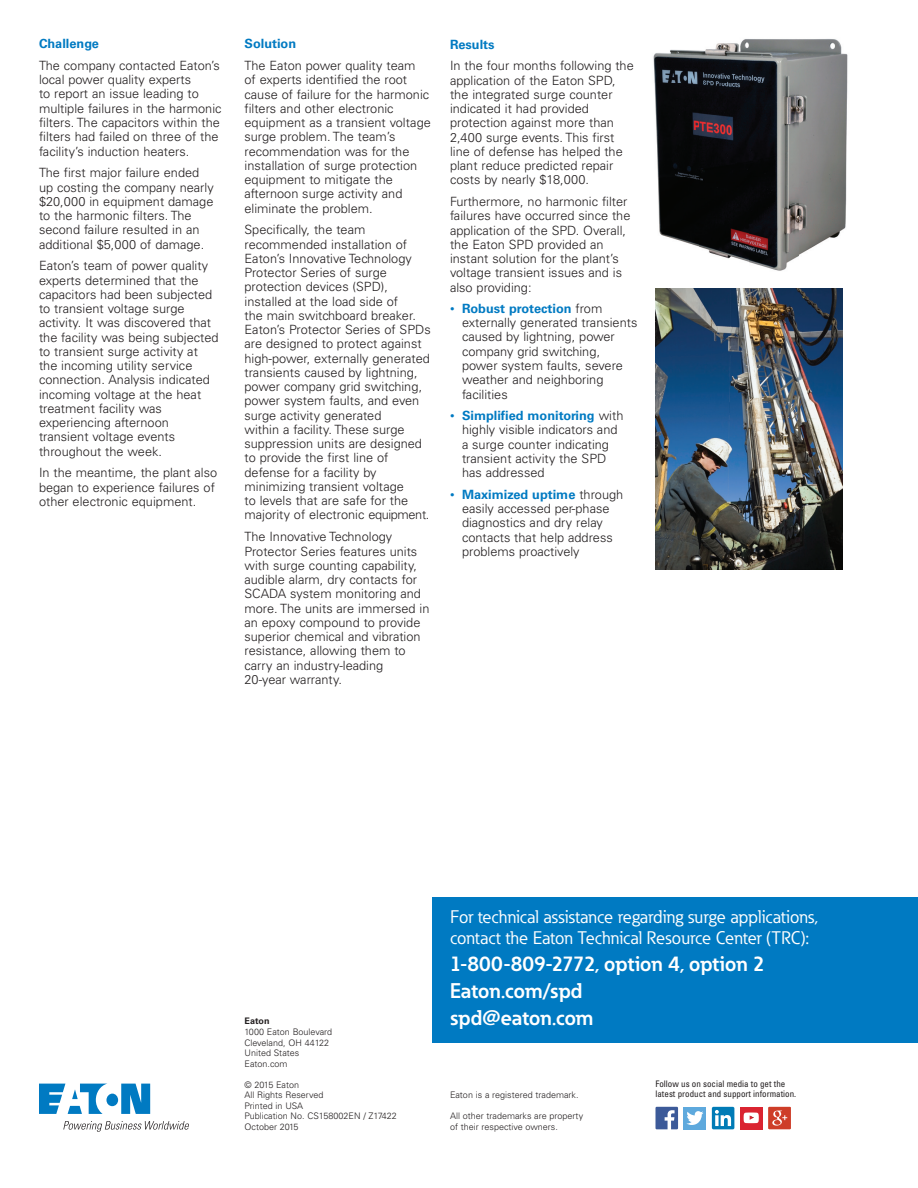
<style>
.page{position:relative;width:918px;height:1188px;background:#fff}
.page>*{position:absolute;margin:0;border:0;box-sizing:border-box;transform-origin:0 0}
.t1{font:700 21px/27px "Eaton";letter-spacing:-.01em;color:#fff}
.t2{font:18px/20.2px "Eaton";color:#fff}
.t3{font:300 12.75px/14.2px "Univers LT Std";color:#231f20}
.t4{font:700 12.75px "Univers LT Std";color:#007ac2}
.t5{font:300 9px/10.5px "Univers LT Std";color:#231f20}
.t6{font:condensed 9px/10.5px "Univers LT Std";color:#231f20}
.t7{font:700 9px "Univers LT Std";color:#231f20}
.s1{font-size:9px;color:#007ac2}
.s2{font-weight:700;color:#007ac2}
</style>
<div class="page">
<img style="left:656px;top:288px;width:187px;height:281px">
<div style="left:432px;top:897px;width:486px;height:146px;background:#007ac2"></div>
<img style="left:653px;top:39px;width:195px;height:232px">
<div style="left:740px;top:1107px;width:23px;height:22px;background:#da2431"></div>
<div style="left:684px;top:1107px;width:22px;height:22px;background:#5ea9dd"></div>
<svg style="left:656px;top:1107px;width:22px;height:22px"></svg>
<svg style="left:686px;top:1111px;width:17px;height:14px"></svg>
<div style="left:712px;top:1107px;width:22px;height:22px;background:#007bb6;border-radius:2px"></div>
<svg style="left:715px;top:1110px;width:16px;height:16px"></svg>
<svg style="left:768px;top:1107px;width:23px;height:22px"></svg>
<img style="left:772px;top:1111px;width:10px;height:15px">
<svg style="left:744px;top:1113px;width:15px;height:10px"></svg>
<svg style="left:39px;top:1084px;width:111px;height:30px"></svg>
<svg style="left:63px;top:1121px;width:126px;height:11px"></svg>
<p class="t4" style="left:39px;top:36px;width:61px">Challenge</p>
<p class="t3" style="left:39px;top:58px;width:184px">The company contacted Eaton’s local power quality experts<br>to report an issue leading to multiple failures in the harmonic filters. The capacitors within the filters had failed on three of the facility’s induction heaters.</p>
<p class="t3" style="left:39px;top:166px;width:176px">The first major failure ended up costing the company nearly $20,000 in equipment damage to the harmonic filters. The second failure resulted in an additional $5,000 of damage.</p>
<p class="t3" style="left:39px;top:259px;width:181px">Eaton’s team of power quality experts determined that the capacitors had been subjected to transient voltage surge activity. It was discovered that the facility was being subjected to transient surge activity at the incoming utility service connection. Analysis indicated incoming voltage at the heat treatment facility was experiencing afternoon transient voltage events throughout the week.</p>
<p class="t3" style="left:39px;top:466px;width:180px">In the meantime, the plant also began to experience failures of other electronic equipment.</p>
<p class="t4" style="left:245px;top:36px;width:53px">Solution</p>
<p class="t3" style="left:245px;top:58px;width:188px">The Eaton power quality team<br>of experts identified the root cause of failure for the harmonic filters and other electronic equipment as a transient voltage surge problem. The team’s recommendation was for the installation of surge protection equipment to mitigate the afternoon surge activity and eliminate the problem.</p>
<p class="t3" style="left:245px;top:223px;width:188px">Specifically, the team recommended installation of<br>Eaton’s Innovative Technology<br>Protector Series of surge protection devices (SPD), installed at the load side of<br>the main switchboard breaker.<br>Eaton’s Protector Series of SPDs are designed to protect against high-power, externally generated transients caused by lightning, power company grid switching, power system faults, and even surge activity generated<br>within a facility. These surge suppression units are designed to provide the first line of defense for a facility by minimizing transient voltage<br>to levels that are safe for the majority of electronic equipment.</p>
<p class="t3" style="left:245px;top:530px;width:186px">The Innovative Technology<br>Protector Series features units with surge counting capability, audible alarm, dry contacts for<br>SCADA system monitoring and more. The units are immersed in an epoxy compound to provide superior chemical and vibration resistance, allowing them to carry an industry-leading<br>20-year warranty.</p>
<p class="t4" style="left:450px;top:37px;width:46px">Results</p>
<p class="t3" style="left:450px;top:59px;width:185px">In the four months following the application of the Eaton SPD, the integrated surge counter indicated it had provided protection against more than<br>2,400 surge events. This first line of defense has helped the plant reduce predicted repair costs by nearly $18,000.</p>
<p class="t3" style="left:450px;top:194px;width:182px">Furthermore, no harmonic filter failures have occurred since the application of the SPD. Overall, the Eaton SPD provided an instant solution for the plant’s voltage transient issues and is also providing:</p>
<p class="t3" style="left:462px;top:301px;width:177px;text-indent:-12px"><span class="s1">•</span> <span class="s2">Robust protection</span> from externally generated transients caused by lightning, power company grid switching, power system faults, severe weather and neighboring facilities</p>
<p class="t3" style="left:462px;top:409px;width:163px;text-indent:-12px"><span class="s1">•</span> <span class="s2">Simplified monitoring</span> with highly visible indicators and a surge counter indicating transient activity the SPD has addressed</p>
<p class="t3" style="left:462px;top:487px;width:163px;text-indent:-12px"><span class="s1">•</span> <span class="s2">Maximized uptime</span> through easily accessed per-phase diagnostics and dry relay contacts that help address problems proactively</p>
<p class="t7" style="left:245px;top:1016px;width:27px">Eaton</p>
<p class="t5" style="left:245px;top:1027px;width:89px">1000 Eaton Boulevard<br>Cleveland, OH 44122<br>United States<br>Eaton.com</p>
<p class="t5" style="left:245px;top:1079px;width:154px">© 2015 Eaton<br>All Rights Reserved<br>Printed in USA<br>Publication No. CS158002EN / Z17422<br>October 2015</p>
<h2 class="t2" style="left:450px;top:907px;width:370px">For technical assistance regarding surge applications, contact the Eaton Technical Resource Center (TRC):</h2>
<h1 class="t1" style="left:450px;top:949px;width:316px">1-800-809-2772, option 4, option 2<br>Eaton.com/spd<br>spd@eaton.com</h1>
<p class="t5" style="left:450px;top:1090px;width:130px">Eaton is a registered trademark.</p>
<p class="t5" style="left:450px;top:1111px;width:135px">All other trademarks are property of their respective owners.</p>
<p class="t6" style="left:656px;top:1078px;width:142px">Follow us on social media to get the latest product and support information.</p>
</div>
